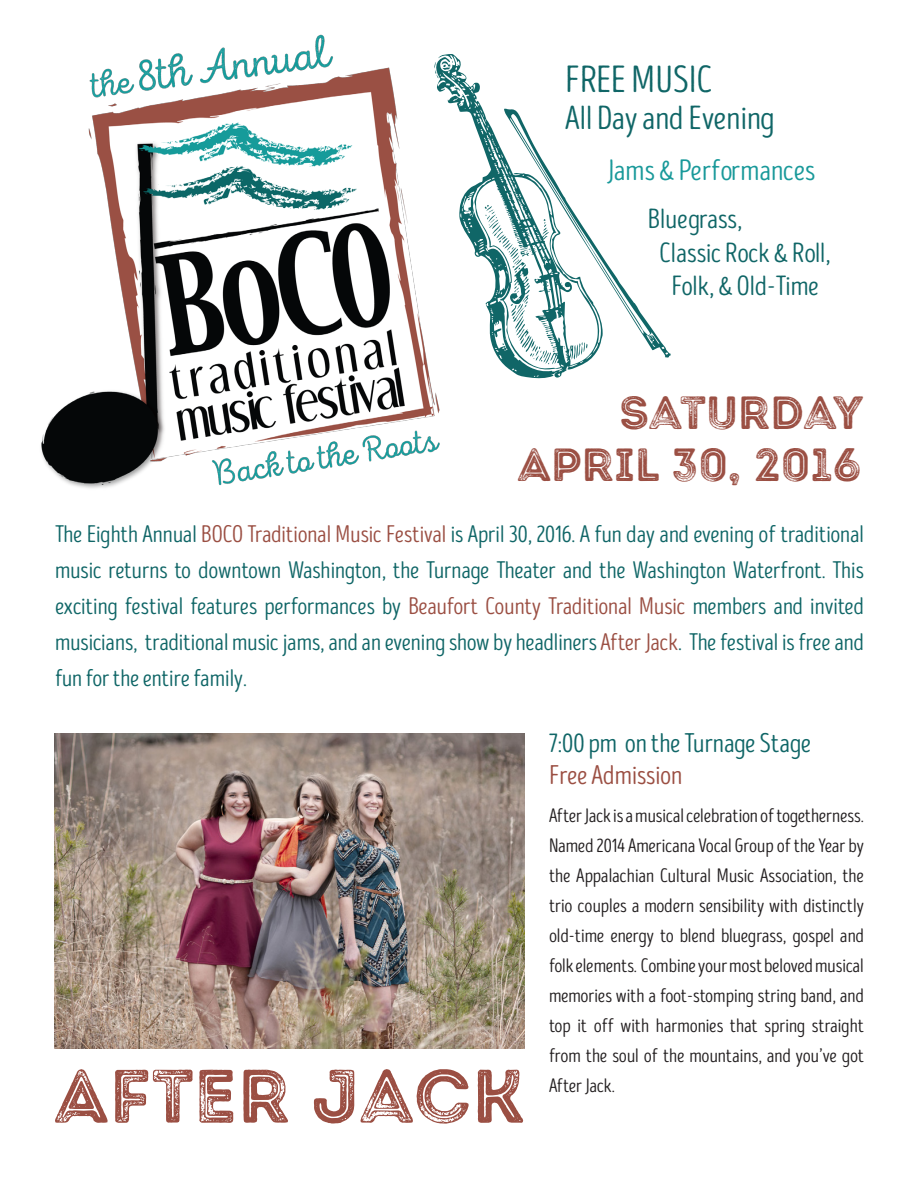
<style>
.page{position:relative;width:918px;height:1188px;background:#fff}
.page>*{position:absolute;margin:0;border:0;box-sizing:border-box;transform-origin:0 0}
.t1{font:75.6px "Intro Rust G Base 2 Line";letter-spacing:.01em;color:#9b4f43}
.t2{font:46.5px/52.5px "Intro Rust G Base 2 Line";color:#9b4f43;text-align:right}
.t3{font:37.8px "Intro Head R Base";color:#106667}
.t4{font:33.45px "Intro Head R Base";color:#106667}
.t5{font:29.55px "Intro Head R Base";color:#19999a}
.t6{font:27.75px "Intro Head R Base";color:#106667}
.subhead{font:27px "Intro Head R Base";letter-spacing:-.01em;color:#106667}
.subhead-2{font:27px "Intro Head R Base";letter-spacing:-.01em;color:#9b4f43}
.biotext{font:24px/36px "Intro Head R Base";letter-spacing:-.01em;color:#106667;text-align:justify}
.biotext-2{font:19.5px/30px "Intro Head R Base";letter-spacing:-.005em;color:#231f20;text-align:justify}
.s1{color:#9b4f43}
</style>
<div class="page">
<img style="left:41px;top:34px;width:399px;height:455px">
<img style="left:54px;top:733px;width:471px;height:315px">
<svg style="left:434px;top:54px;width:149px;height:326px"></svg>
<svg style="left:434px;top:60px;width:19px;height:18px"></svg>
<svg style="left:484px;top:109px;width:187px;height:255px"></svg>
<h3 class="t3" style="left:565px;top:59px;width:149px">FREE MUSIC</h3>
<h3 class="t4" style="left:565px;top:100px;width:211px">All Day and Evening</h3>
<h3 class="t5" style="left:607px;top:154px;width:210px">Jams &amp; Performances</h3>
<h3 class="t6" style="left:648px;top:204px;width:96px">Bluegrass,</h3>
<h3 class="t6" style="left:660px;top:237px;width:173px">Classic Rock &amp; Roll,</h3>
<h3 class="t6" style="left:671px;top:271px;width:149px">Folk, &amp; Old-Time</h3>
<p class="t2" style="left:518px;top:387px;width:347px">SATURDAY<br>APRIL 30, 2016</p>
<p class="biotext" style="left:55px;top:516px;width:811px">The Eighth Annual <span class="s1">BOCO Traditional Music Festival</span> is April 30, 2016. A fun day and evening of traditional music returns to downtown Washington, the Turnage Theater and the Washington Waterfront. This exciting festival features performances by <span class="s1">Beaufort County Traditional Music</span> members and invited musicians, traditional music jams, and an evening show by headliners <span class="s1">After Jack</span>. The festival is free and fun for the entire family.</p>
<p class="t1" style="left:54px;top:1048px;width:472px">AFTER JACK</p>
<p class="subhead" style="left:549px;top:728px;width:264px">7:00 pm on the Turnage Stage</p>
<p class="subhead-2" style="left:549px;top:761px;width:135px">Free Admission</p>
<p class="biotext-2" style="left:549px;top:801px;width:317px">After Jack is a musical celebration of togetherness.<br>Named 2014 Americana Vocal Group of the Year by the Appalachian Cultural Music Association, the trio couples a modern sensibility with distinctly old-time energy to blend bluegrass, gospel and folk elements. Combine your most beloved musical memories with a foot-stomping string band, and top it off with harmonies that spring straight from the soul of the mountains, and you’ve got After Jack.</p>
</div>
